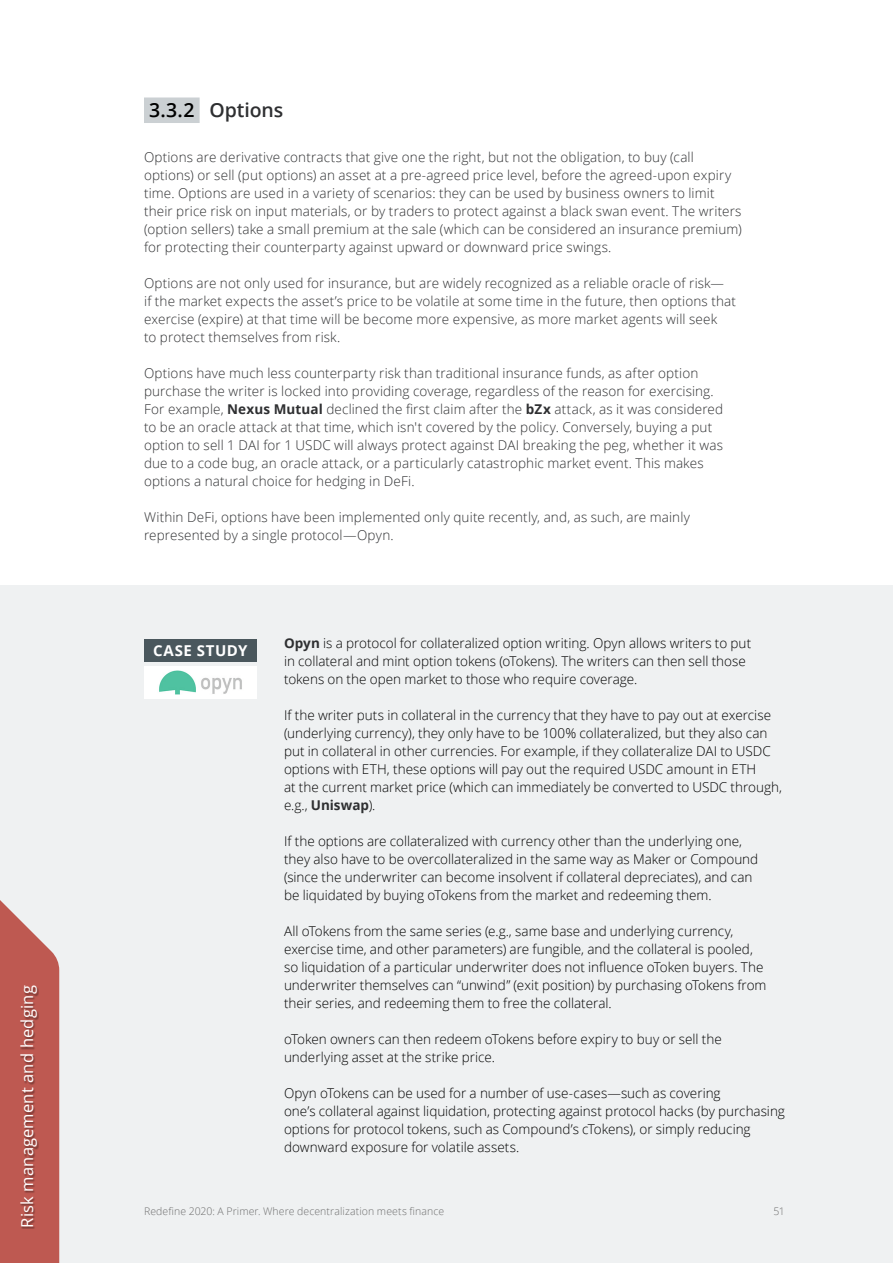
<style>
.page{position:relative;width:893px;height:1263px;background:#fff}
.page>*{position:absolute;margin:0;border:0;box-sizing:border-box;transform-origin:0 0}
.t1{font:600 19.5px "Open Sans";letter-spacing:-.005em;color:#2e2f31}
.t2{font:16.5px "Open Sans";letter-spacing:.01em;color:#fff}
.CaseStudy_Card_1{font:700 15px "Open Sans";letter-spacing:.04em;color:#fff}
.Text_9{font:300 13.5px/18px "Open Sans";color:#000}
.Text_9-2{font:300 13.5px/18px "Open Sans";letter-spacing:.01em;color:#2e2f31}
.t3{font:300 10.5px "Open Sans";letter-spacing:.01em;color:#6e6e6e}
.s1{color:#000}
.s2{font-weight:700}
.s3{font-weight:700;color:#2e2f31}
</style>
<div class="page">
<div style="left:144px;top:98px;width:56px;height:25px;background:#cbd0d3"></div>
<div style="left:0;top:585px;width:893px;height:678px;background:#eff1f2"></div>
<div style="left:144px;top:639px;width:112px;height:23px;background:#4a575d"></div>
<div style="left:144px;top:666px;width:112px;height:32px;background:#fff"></div>
<img style="left:159px;top:671px;width:83px;height:23px">
<svg style="left:0;top:900px;width:59px;height:363px;background:#c36861"></svg>
<div style="left:20px;top:985px;width:19px;height:244px;background:#000;opacity:.4"></div>
<p class="t2" style="left:16px;top:1228px;width:244px;rotate:-90deg">Risk management and hedging</p>
<h4 class="t1" style="left:149px;top:97px;width:136px"><span class="s1">3.3.2</span> Options</h4>
<p class="Text_9-2" style="left:144px;top:148px;width:599px">Options are derivative contracts that give one the right, but not the obligation, to buy (call options) or sell (put options) an asset at a pre-agreed price level, before the agreed-upon expiry time. Options are used in a variety of scenarios: they can be used by business owners to limit their price risk on input materials, or by traders to protect against a black swan event. The writers (option sellers) take a small premium at the sale (which can be considered an insurance premium) for protecting their counterparty against upward or downward price swings.</p>
<p class="Text_9-2" style="left:144px;top:274px;width:594px">Options are not only used for insurance, but are widely recognized as a reliable oracle of risk—<br>if the market expects the asset’s price to be volatile at some time in the future, then options that exercise (expire) at that time will be become more expensive, as more market agents will seek<br>to protect themselves from risk.</p>
<p class="Text_9-2" style="left:144px;top:364px;width:581px">Options have much less counterparty risk than traditional insurance funds, as after option purchase the writer is locked into providing coverage, regardless of the reason for exercising.<br>For example, <span class="s2">Nexus Mutual</span> declined the first claim after the <span class="s2">bZx</span> attack, as it was considered to be an oracle attack at that time, which isn't covered by the policy. Conversely, buying a put option to sell 1 DAI for 1 USDC will always protect against DAI breaking the peg, whether it was due to a code bug, an oracle attack, or a particularly catastrophic market event. This makes options a natural choice for hedging in DeFi.</p>
<p class="Text_9-2" style="left:144px;top:508px;width:547px">Within DeFi, options have been implemented only quite recently, and, as such, are mainly represented by a single protocol—Opyn.</p>
<p class="CaseStudy_Card_1" style="left:153px;top:639px;width:96px">CASE STUDY</p>
<p class="Text_9" style="left:284px;top:634px;width:469px"><span class="s3">Opyn</span> is a protocol for collateralized option writing. Opyn allows writers to put in collateral and mint option tokens (oTokens). The writers can then sell those tokens on the open market to those who require coverage.</p>
<p class="Text_9" style="left:284px;top:706px;width:500px">If the writer puts in collateral in the currency that they have to pay out at exercise (underlying currency), they only have to be 100% collateralized, but they also can put in collateral in other currencies. For example, if they collateralize DAI to USDC options with ETH, these options will pay out the required USDC amount in ETH<br>at the current market price (which can immediately be converted to USDC through, e.g., <span class="s3">Uniswap</span>).</p>
<p class="Text_9" style="left:284px;top:832px;width:476px">If the options are collateralized with currency other than the underlying one, they also have to be overcollateralized in the same way as Maker or Compound (since the underwriter can become insolvent if collateral depreciates), and can be liquidated by buying oTokens from the market and redeeming them.</p>
<p class="Text_9" style="left:284px;top:922px;width:484px">All oTokens from the same series (e.g., same base and underlying currency, exercise time, and other parameters) are fungible, and the collateral is pooled, so liquidation of a particular underwriter does not influence oToken buyers. The underwriter themselves can “unwind” (exit position) by purchasing oTokens from their series, and redeeming them to free the collateral.</p>
<p class="Text_9" style="left:284px;top:1030px;width:439px">oToken owners can then redeem oTokens before expiry to buy or sell the underlying asset at the strike price.</p>
<p class="Text_9" style="left:284px;top:1084px;width:502px">Opyn oTokens can be used for a number of use-cases—such as covering<br>one’s collateral against liquidation, protecting against protocol hacks (by purchasing options for protocol tokens, such as Compound’s cTokens), or simply reducing downward exposure for volatile assets.</p>
<p class="t3" style="left:144px;top:1204px;width:302px">Redefine 2020: A Primer. Where decentralization meets finance</p>
<p class="t3" style="left:774px;top:1204px;width:13px">51</p>
</div>
